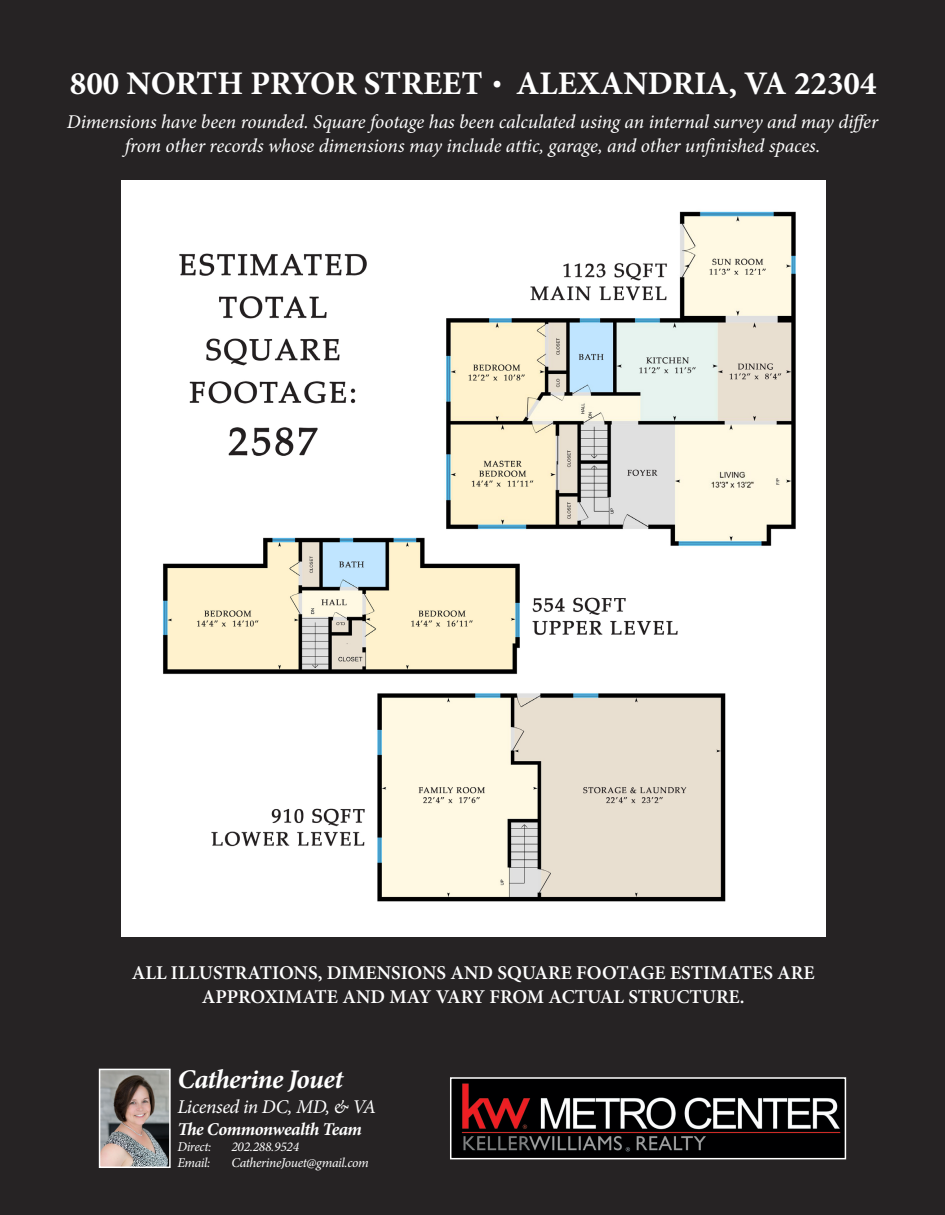
<style>
.page{position:relative;width:945px;height:1215px;background:#fff}
.page>*{position:absolute;margin:0;border:0;box-sizing:border-box;transform-origin:0 0}
.t1{font:700 33px "Minion Pro";color:#fff}
.t2{font:italic 700 27px "Minion Pro";letter-spacing:-.025em;color:#fff}
.t3{font:italic 19.5px/23.4px "Minion Pro";letter-spacing:-.005em;color:#fff;text-align:center}
.t4{font:600 19.5px "Minion Pro";color:#fff}
.t5{font:italic 19.5px "Minion Pro";letter-spacing:-.025em;color:#fff}
.t6{font:italic 700 18px "Minion Pro";letter-spacing:-.025em;color:#fff}
.t7{font:italic 13.5px "Minion Pro";letter-spacing:-.025em;color:#fff}
</style>
<div class="page">
<div style="left:1px;top:0;width:944px;height:1215px;background:#262324"></div>
<img style="left:121px;top:181px;width:704px;height:755px">
<img style="left:102px;top:1072px;width:66px;height:93px">
<div style="left:99px;top:1069px;width:72px;height:99px;border:2px solid #fff"></div>
<img style="left:453px;top:1080px;width:390px;height:76px">
<div style="left:450px;top:1077px;width:396px;height:82px;border:2px solid #fff"></div>
<p class="t1" style="left:70px;top:60px;width:808px">800 NORTH PRYOR STREET <sup>.</sup> ALEXANDRIA, VA 22304</p>
<p class="t3" style="left:67px;top:111px;width:813px">Dimensions have been rounded. Square footage has been calculated using an internal survey and may differ from other records whose dimensions may include attic, garage, and other unfinished spaces.</p>
<p class="t4" style="left:132px;top:959px;width:685px">ALL ILLUSTRATIONS, DIMENSIONS AND SQUARE FOOTAGE ESTIMATES ARE</p>
<p class="t4" style="left:202px;top:983px;width:544px">APPROXIMATE AND MAY VARY FROM ACTUAL STRUCTURE.</p>
<p class="t2" style="left:177px;top:1060px;width:167px">Catherine Jouet</p>
<p class="t5" style="left:177px;top:1094px;width:200px">Licensed in DC, MD, &amp; VA</p>
<p class="t6" style="left:177px;top:1117px;width:186px">The Commonwealth Team</p>
<p class="t7" style="left:177px;top:1138px;width:36px">Direct:</p>
<p class="t7" style="left:231px;top:1138px;width:69px">202.288.9524</p>
<p class="t7" style="left:177px;top:1154px;width:35px">Email:</p>
<p class="t7" style="left:231px;top:1154px;width:139px">CatherineJouet@gmail.com</p>
</div>
